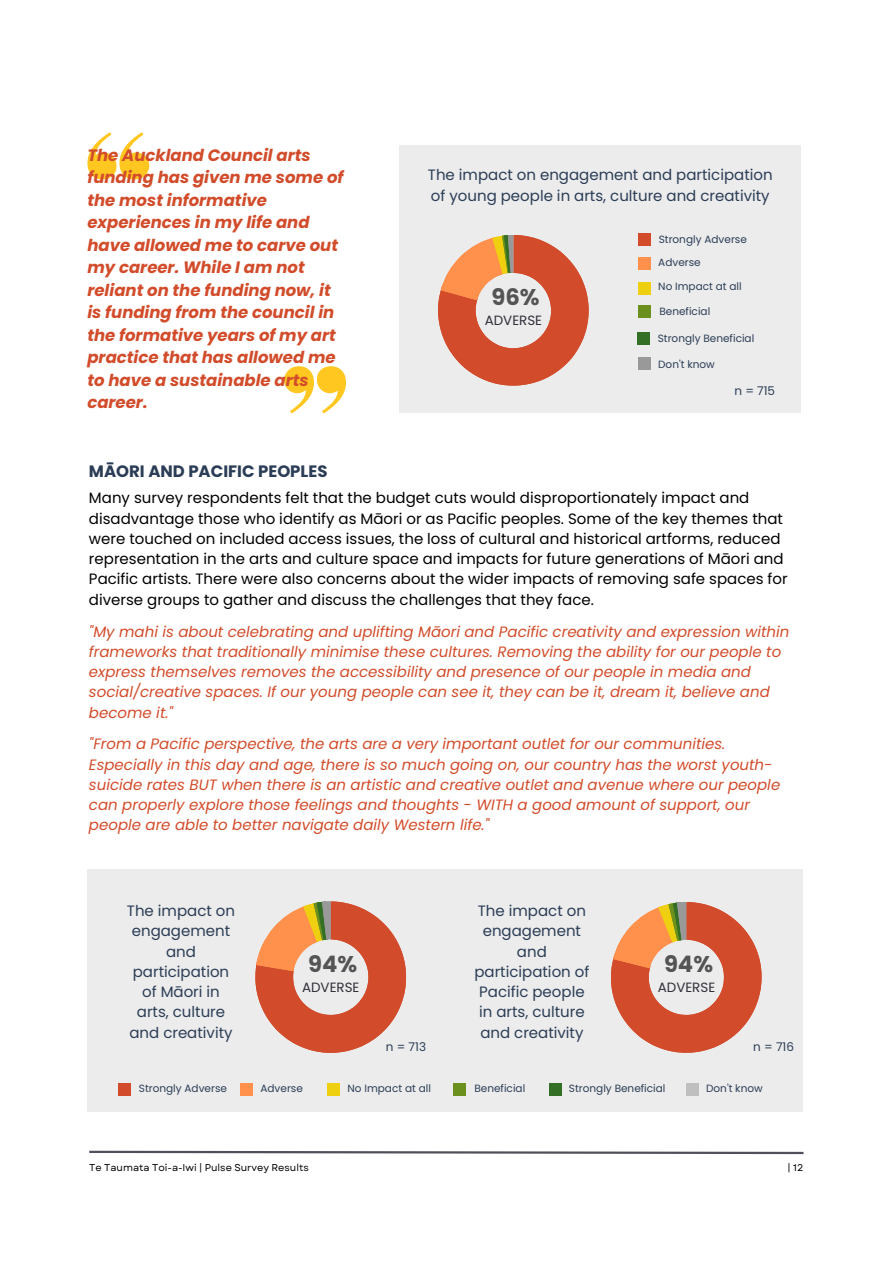
<style>
.page{position:relative;width:893px;height:1264px;background:#fff}
.page>*{position:absolute;margin:0;border:0;box-sizing:border-box;transform-origin:0 0}
.t1{font:700 22.65px "Poppins";color:#545454}
.t2{font:italic 700 16.5px/22.5px "Poppins";color:#d24c2b}
.t3{font:700 16.5px "Poppins";color:#2b3d56}
.t4{font:italic 15px/20.2px "Poppins";color:#d24c2b}
.t5{font:15px/20.2px "Poppins";color:#000}
.t6{font:15px/20.2px "Poppins";color:#2b3d56;text-align:center}
.t7{font:13.35px "Poppins";color:#30303a}
.t8{font:12px "Poppins";color:#2b3d56}
.t9{font:10.5px "Poppins";color:#2b3d56}
.t10{font:9.9px "Garet";color:#000}
</style>
<div class="page">
<svg style="left:89px;top:1150px;width:715px;height:5px"></svg>
<div style="left:399px;top:145px;width:401px;height:268px;background:#ececec"></div>
<svg style="left:284px;top:366px;width:62px;height:47px"></svg>
<svg style="left:87px;top:132px;width:62px;height:47px"></svg>
<div style="left:638px;top:233px;width:12px;height:13px;background:#d24c2b"></div>
<div style="left:638px;top:257px;width:12px;height:12px;background:#ff914d"></div>
<div style="left:638px;top:305px;width:12px;height:13px;background:#6c901d"></div>
<div style="left:637px;top:332px;width:13px;height:12px;background:#346f26"></div>
<div style="left:638px;top:282px;width:12px;height:12px;background:#efd010"></div>
<div style="left:638px;top:357px;width:12px;height:13px;background:#999"></div>
<div style="left:87px;top:869px;width:716px;height:242px;background:#ececec"></div>
<div style="left:118px;top:1082px;width:13px;height:13px;background:#d24c2b"></div>
<div style="left:240px;top:1082px;width:13px;height:13px;background:#ff914d"></div>
<div style="left:453px;top:1082px;width:12px;height:13px;background:#6c901d"></div>
<div style="left:548px;top:1082px;width:13px;height:13px;background:#346f26"></div>
<div style="left:327px;top:1082px;width:13px;height:13px;background:#efd010"></div>
<div style="left:686px;top:1082px;width:12px;height:13px;background:#bfbfbf"></div>
<svg style="left:438px;top:235px;width:150px;height:150px"></svg>
<svg style="left:255px;top:901px;width:151px;height:151px"></svg>
<svg style="left:611px;top:902px;width:150px;height:150px"></svg>
<p class="t2" style="left:87px;top:144px;width:257px">The Auckland Council arts funding has given me some of the most informative experiences in my life and have allowed me to carve out my career. While I am not reliant on the funding now, it is funding from the council in the formative years of my art practice that has allowed me to have a sustainable arts career.</p>
<p class="t6" style="left:428px;top:165px;width:346px;text-align:left">The impact on engagement and participation of young people in arts, culture and creativity</p>
<h1 class="t1" style="left:491px;top:281px;width:50px">96%</h1>
<p class="t7" style="left:484px;top:311px;width:59px">ADVERSE</p>
<p class="t9" style="left:658px;top:232px;width:90px">Strongly Adverse</p>
<p class="t9" style="left:658px;top:255px;width:44px">Adverse</p>
<p class="t9" style="left:658px;top:279px;width:85px">No Impact at all</p>
<p class="t9" style="left:659px;top:304px;width:52px">Beneficial</p>
<p class="t9" style="left:657px;top:331px;width:98px">Strongly Beneficial</p>
<p class="t9" style="left:658px;top:356px;width:58px">Don't know</p>
<p class="t8" style="left:734px;top:383px;width:42px">n = 715</p>
<p class="t3" style="left:89px;top:459px;width:240px">MĀORI AND PACIFIC PEOPLES</p>
<p class="t5" style="left:89px;top:488px;width:700px">Many survey respondents felt that the budget cuts would disproportionately impact and disadvantage those who identify as Māori or as Pacific peoples. Some of the key themes that were touched on included access issues, the loss of cultural and historical artforms, reduced representation in the arts and culture space and impacts for future generations of Māori and Pacific artists. There were also concerns about the wider impacts of removing safe spaces for diverse groups to gather and discuss the challenges that they face.</p>
<p class="t4" style="left:89px;top:621px;width:702px">"My mahi is about celebrating and uplifting Māori and Pacific creativity and expression within frameworks that traditionally minimise these cultures. Removing the ability for our people to express themselves removes the accessibility and presence of our people in media and social/creative spaces. If our young people can see it, they can be it, dream it, believe and become it."</p>
<p class="t4" style="left:89px;top:734px;width:692px">"From a Pacific perspective, the arts are a very important outlet for our communities.<br>Especially in this day and age, there is so much going on, our country has the worst youth&shy;suicide rates BUT when there is an artistic and creative outlet and avenue where our people can properly explore those feelings and thoughts - WITH a good amount of support, our people are able to better navigate daily Western life."</p>
<p class="t6" style="left:127px;top:900px;width:110px">The impact on engagement and participation of Māori in arts, culture and creativity</p>
<h1 class="t1" style="left:308px;top:948px;width:51px">94%</h1>
<p class="t7" style="left:302px;top:978px;width:59px">ADVERSE</p>
<p class="t6" style="left:474px;top:900px;width:116px">The impact on engagement and participation of<br>Pacific people in arts, culture and creativity</p>
<h1 class="t1" style="left:664px;top:948px;width:51px">94%</h1>
<p class="t7" style="left:657px;top:978px;width:59px">ADVERSE</p>
<p class="t8" style="left:386px;top:1038px;width:42px">n = 713</p>
<p class="t8" style="left:753px;top:1038px;width:42px">n = 716</p>
<p class="t9" style="left:139px;top:1081px;width:90px">Strongly Adverse</p>
<p class="t9" style="left:260px;top:1081px;width:44px">Adverse</p>
<p class="t9" style="left:347px;top:1081px;width:85px">No Impact at all</p>
<p class="t9" style="left:474px;top:1081px;width:52px">Beneficial</p>
<p class="t9" style="left:569px;top:1081px;width:98px">Strongly Beneficial</p>
<p class="t9" style="left:706px;top:1081px;width:58px">Don't know</p>
<p class="t10" style="left:89px;top:1160px;width:221px">Te Taumata Toi-a-Iwi | Pulse Survey Results</p>
<p class="t10" style="left:787px;top:1160px;width:17px">| 12</p>
</div>
